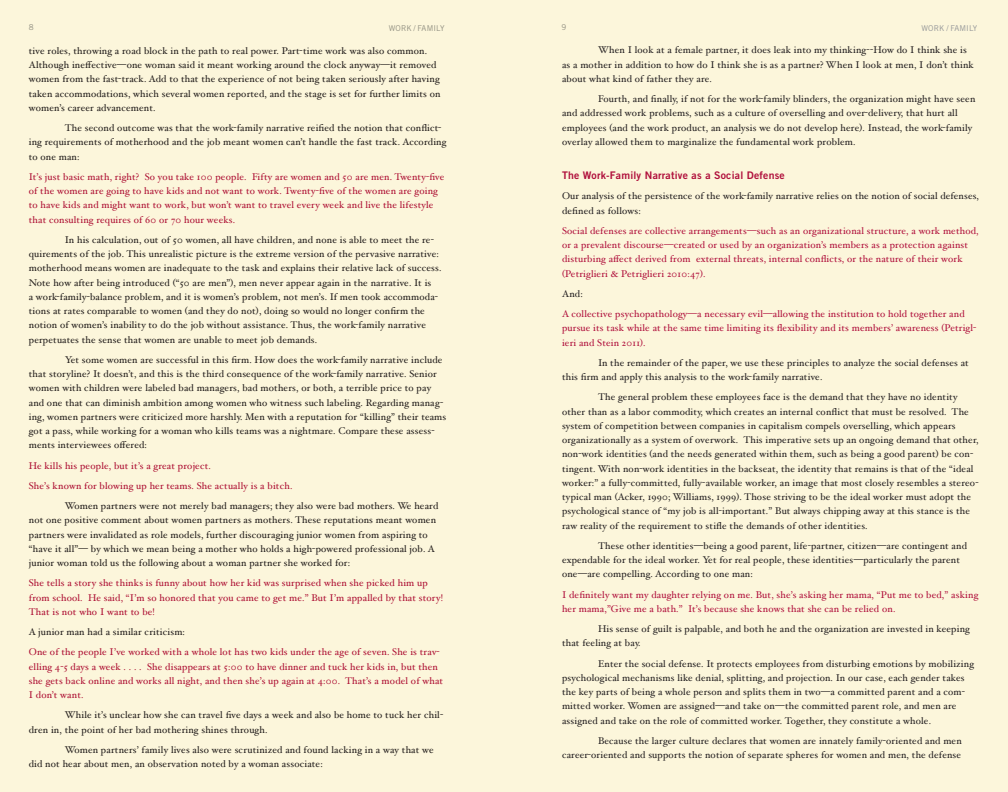
<style>
.page{position:relative;width:1008px;height:792px;background:#fcf6db}
.page>*{position:absolute;margin:0;border:0;box-sizing:border-box;transform-origin:0 0}
.Hoefler_Body_text{font:10.5px "Trade Gothic Bold Two";letter-spacing:.02em;color:#b0103c}
.Hoefler_Body_text-2{font:9.8px/14.2px "Hoefler Text";letter-spacing:.02em;color:#231f20}
.Hoefler_Body_text-3{font:9.8px/14.2px "Hoefler Text";letter-spacing:.02em;color:#b0103c}
.TGoth_body_text_9_14{font:8px "Trade Gothic";letter-spacing:.02em;color:#949698}
</style>
<div class="page">
<p class="TGoth_body_text_9_14" style="left:29px;top:23px;width:6px">8</p>
<p class="TGoth_body_text_9_14" style="left:389px;top:23px;width:57px">WORK / FAMILY</p>
<p class="TGoth_body_text_9_14" style="left:562px;top:23px;width:6px">9</p>
<p class="Hoefler_Body_text-2" style="left:29px;top:43px;width:413px">tive roles, throwing a road block in the path to real power. Part-time work was also common.<br>Although ineffective—one woman said it meant working around the clock anyway—it removed women from the fast-track. Add to that the experience of not being taken seriously after having taken accommodations, which several women reported, and the stage is set for further limits on women’s career advancement.</p>
<p class="Hoefler_Body_text-2" style="left:29px;top:121px;width:419px;text-indent:36px">The second outcome was that the work-family narrative reified the notion that conflict&shy;ing requirements of motherhood and the job meant women can’t handle the fast track. According to one man:</p>
<p class="Hoefler_Body_text-3" style="left:29px;top:169px;width:417px">It’s just basic math, right? So you take 100 people. Fifty are women and 50 are men. Twenty-five of the women are going to have kids and not want to work. Twenty-five of the women are going to have kids and might want to work, but won’t want to travel every week and live the lifestyle that consulting requires of 60 or 70 hour weeks.</p>
<p class="Hoefler_Body_text-2" style="left:29px;top:232px;width:414px;text-indent:36px">In his calculation, out of 50 women, all have children, and none is able to meet the re&shy;quirements of the job. This unrealistic picture is the extreme version of the pervasive narrative: motherhood means women are inadequate to the task and explains their relative lack of success.<br>Note how after being introduced (“50 are men”), men never appear again in the narrative. It is<br>a work-family-balance problem, and it is women’s problem, not men’s. If men took accommoda&shy;tions at rates comparable to women (and they do not), doing so would no longer confirm the notion of women’s inability to do the job without assistance. Thus, the work-family narrative perpetuates the sense that women are unable to meet job demands.</p>
<p class="Hoefler_Body_text-2" style="left:29px;top:352px;width:419px;text-indent:36px">Yet some women are successful in this firm. How does the work-family narrative include that storyline? It doesn’t, and this is the third consequence of the work-family narrative. Senior women with children were labeled bad managers, bad mothers, or both, a terrible price to pay and one that can diminish ambition among women who witness such labeling. Regarding manag&shy;ing, women partners were criticized more harshly. Men with a reputation for “killing” their teams got a pass, while working for a woman who kills teams was a nightmare. Compare these assess&shy;ments interviewees offered:</p>
<p class="Hoefler_Body_text-3" style="left:29px;top:458px;width:184px">He kills his people, but it’s a great project.</p>
<p class="Hoefler_Body_text-3" style="left:29px;top:478px;width:265px">She’s known for blowing up her teams. She actually is a bitch.</p>
<p class="Hoefler_Body_text-2" style="left:29px;top:499px;width:411px;text-indent:36px">Women partners were not merely bad managers; they also were bad mothers. We heard not one positive comment about women partners as mothers. These reputations meant women partners were invalidated as role models, further discouraging junior women from aspiring to “have it all”— by which we mean being a mother who holds a high-powered professional job. A junior woman told us the following about a woman partner she worked for:</p>
<p class="Hoefler_Body_text-3" style="left:29px;top:576px;width:416px">She tells a story she thinks is funny about how her kid was surprised when she picked him up from school. He said, “I’m so honored that you came to get me.” But I’m appalled by that story!<br>That is not who I want to be!</p>
<p class="Hoefler_Body_text-2" style="left:29px;top:625px;width:158px">A junior man had a similar criticism:</p>
<p class="Hoefler_Body_text-3" style="left:29px;top:645px;width:416px">One of the people I’ve worked with a whole lot has two kids under the age of seven. She is trav&shy;elling 4-5 days a week . . . . She disappears at 5:00 to have dinner and tuck her kids in, but then she gets back online and works all night, and then she’s up again at 4:00. That’s a model of what I don’t want.</p>
<p class="Hoefler_Body_text-2" style="left:29px;top:708px;width:416px;text-indent:36px">While it’s unclear how she can travel five days a week and also be home to tuck her chil&shy;dren in, the point of her bad mothering shines through.</p>
<p class="Hoefler_Body_text-2" style="left:29px;top:742px;width:406px;text-indent:36px">Women partners’ family lives also were scrutinized and found lacking in a way that we did not hear about men, an observation noted by a woman associate:</p>
<p class="TGoth_body_text_9_14" style="left:922px;top:23px;width:57px">WORK / FAMILY</p>
<p class="Hoefler_Body_text-2" style="left:562px;top:43px;width:413px;text-indent:36px">When I look at a female partner, it does leak into my thinking--How do I think she is as a mother in addition to how do I think she is as a partner? When I look at men, I don’t think about what kind of father they are.</p>
<p class="Hoefler_Body_text-2" style="left:562px;top:92px;width:415px;text-indent:36px">Fourth, and finally, if not for the work-family blinders, the organization might have seen and addressed work problems, such as a culture of overselling and over-delivery, that hurt all employees (and the work product, an analysis we do not develop here). Instead, the work-family overlay allowed them to marginalize the fundamental work problem.</p>
<p class="Hoefler_Body_text" style="left:562px;top:169px;width:224px">The Work-Family Narrative as a Social Defense</p>
<p class="Hoefler_Body_text-2" style="left:562px;top:189px;width:418px">Our analysis of the persistence of the work-family narrative relies on the notion of social defenses, defined as follows:</p>
<p class="Hoefler_Body_text-3" style="left:562px;top:223px;width:418px">Social defenses are collective arrangements—such as an organizational structure, a work method, or a prevalent discourse—created or used by an organization’s members as a protection against disturbing affect derived from external threats, internal conflicts, or the nature of their work (Petriglieri &amp; Petriglieri 2010:47).</p>
<p class="Hoefler_Body_text-2" style="left:562px;top:286px;width:22px">And:</p>
<p class="Hoefler_Body_text-3" style="left:562px;top:307px;width:416px">A collective psychopathology—a necessary evil—allowing the institution to hold together and pursue its task while at the same time limiting its flexibility and its members’ awareness (Petrigl&shy;ieri and Stein 2011).</p>
<p class="Hoefler_Body_text-2" style="left:562px;top:355px;width:408px;text-indent:36px">In the remainder of the paper, we use these principles to analyze the social defenses at this firm and apply this analysis to the work-family narrative.</p>
<p class="Hoefler_Body_text-2" style="left:562px;top:390px;width:418px;text-indent:36px">The general problem these employees face is the demand that they have no identity other than as a labor commodity, which creates an internal conflict that must be resolved. The system of competition between companies in capitalism compels overselling, which appears organizationally as a system of overwork. This imperative sets up an ongoing demand that other, non-work identities (and the needs generated within them, such as being a good parent) be con&shy;tingent. With non-work identities in the backseat, the identity that remains is that of the “ideal worker:” a fully-committed, fully-available worker, an image that most closely resembles a stereo&shy;typical man (Acker, 1990; Williams, 1999). Those striving to be the ideal worker must adopt the psychological stance of “my job is all-important.” But always chipping away at this stance is the raw reality of the requirement to stifle the demands of other identities.</p>
<p class="Hoefler_Body_text-2" style="left:562px;top:538px;width:406px;text-indent:36px">These other identities—being a good parent, life-partner, citizen—are contingent and expendable for the ideal worker. Yet for real people, these identities—particularly the parent one—are compelling. According to one man:</p>
<p class="Hoefler_Body_text-3" style="left:562px;top:587px;width:418px">I definitely want my daughter relying on me. But, she’s asking her mama, “Put me to bed,” asking her mama,”Give me a bath.” It’s because she knows that she can be relied on.</p>
<p class="Hoefler_Body_text-2" style="left:562px;top:622px;width:409px;text-indent:36px">His sense of guilt is palpable, and both he and the organization are invested in keeping that feeling at bay.</p>
<p class="Hoefler_Body_text-2" style="left:562px;top:656px;width:413px;text-indent:36px">Enter the social defense. It protects employees from disturbing emotions by mobilizing psychological mechanisms like denial, splitting, and projection. In our case, each gender takes the key parts of being a whole person and splits them in two—a committed parent and a com&shy;mitted worker. Women are assigned—and take on—the committed parent role, and men are assigned and take on the role of committed worker. Together, they constitute a whole.</p>
<p class="Hoefler_Body_text-2" style="left:562px;top:733px;width:401px;text-align:right">Because the larger culture declares that women are innately family-oriented and men career-oriented and supports the notion of separate spheres for women and men, the defense</p>
</div>
